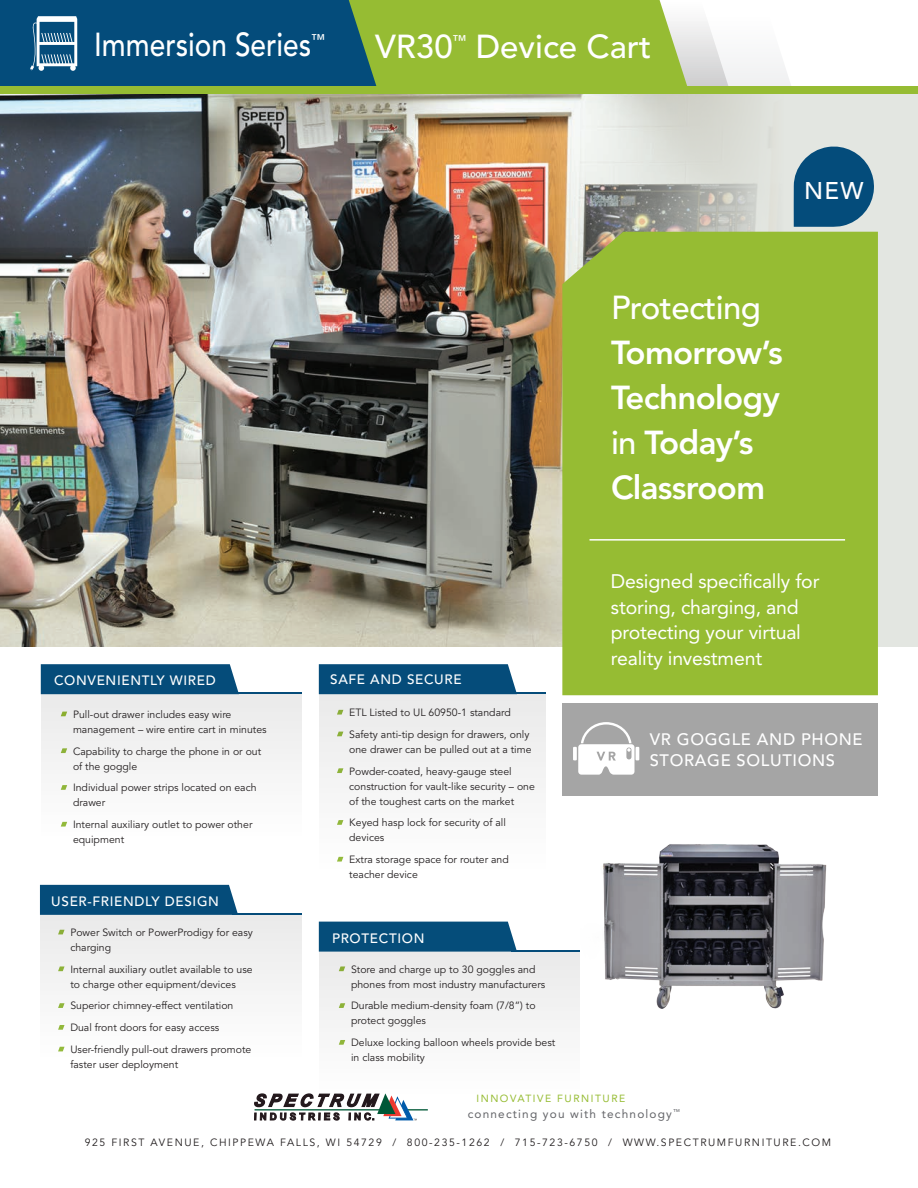
<style>
.page{position:relative;width:918px;height:1188px;background:#fff}
.page>*{position:absolute;margin:0;border:0;box-sizing:border-box;transform-origin:0 0}
.t1{font:800 33px/45px "Avenir LT Std";letter-spacing:-.02em;color:#fff}
.t2{font:500 33px "Avenir LT Std";color:#fff;scale:.85 1}
.t3{font:500 33px "Avenir LT Std";color:#fff}
.t4{font:500 33px "Avenir LT Std";letter-spacing:-.02em;color:#fff}
.t5{font:500 24px "Avenir LT Std";color:#fff}
.t6{font:19.5px/25.5px "Avenir LT Std";letter-spacing:-.01em;color:#fff}
.t7{font:500 16.5px/21px "Avenir LT Std";letter-spacing:.04em;color:#fff}
.t8{font:500 13.95px "Avenir LT Std";color:#fff}
.t9{font:500 13.5px "Avenir LT Std";letter-spacing:.05em;color:#fff}
.t10{font:11.85px "Avenir LT Std";letter-spacing:.1em;color:#646569}
.t11{font:10.5px/15px "Avenir LT Std";color:#231f20}
.t12{font:10.5px "Avenir LT Std";letter-spacing:.15em;color:#231f20}
.t13{font:10.35px "Avenir LT Std";letter-spacing:.15em;color:#96bc33}
.s1{font-weight:500}
</style>
<div class="page">
<img style="left:0;top:93px;width:811px;height:554px">
<img style="left:81px;top:94px;width:837px;height:553px">
<div style="left:41px;top:692px;width:261px;height:161px;background:#f5f5f5"></div>
<div style="left:319px;top:692px;width:226px;height:197px;background:#f5f5f5"></div>
<div style="left:41px;top:664px;width:198px;height:30px;background:#054c7a"></div>
<div style="left:319px;top:664px;width:198px;height:30px;background:#054c7a"></div>
<svg style="left:61px;top:712px;width:6px;height:4px"></svg>
<svg style="left:61px;top:748px;width:6px;height:5px"></svg>
<svg style="left:61px;top:785px;width:6px;height:5px"></svg>
<svg style="left:61px;top:822px;width:6px;height:5px"></svg>
<svg style="left:337px;top:710px;width:6px;height:5px"></svg>
<svg style="left:337px;top:732px;width:6px;height:4px"></svg>
<svg style="left:337px;top:768px;width:6px;height:5px"></svg>
<svg style="left:337px;top:820px;width:6px;height:5px"></svg>
<svg style="left:337px;top:857px;width:6px;height:5px"></svg>
<svg style="left:254px;top:1093px;width:163px;height:27px"></svg>
<div style="left:562px;top:704px;width:316px;height:92px;background:#a5a5a5"></div>
<div style="left:562px;top:232px;width:316px;height:463px;background:#96bc33"></div>
<hr style="left:590px;top:539px;width:255px;height:2px;background:#fff">
<hr style="left:233px;top:692px;width:69px;height:2px;background:#054c7a">
<div style="left:319px;top:950px;width:261px;height:161px;background:#f5f5f5"></div>
<div style="left:319px;top:922px;width:198px;height:30px;background:#054d7a"></div>
<svg style="left:339px;top:966px;width:6px;height:5px"></svg>
<svg style="left:339px;top:1003px;width:6px;height:5px"></svg>
<svg style="left:339px;top:1040px;width:6px;height:5px"></svg>
<hr style="left:511px;top:950px;width:69px;height:2px;background:#054c7a">
<div style="left:40px;top:913px;width:262px;height:161px;background:#f5f5f5"></div>
<div style="left:40px;top:885px;width:198px;height:30px;background:#054c7a"></div>
<svg style="left:58px;top:930px;width:7px;height:4px"></svg>
<svg style="left:58px;top:966px;width:7px;height:5px"></svg>
<svg style="left:58px;top:1003px;width:7px;height:5px"></svg>
<svg style="left:58px;top:1025px;width:7px;height:5px"></svg>
<svg style="left:58px;top:1047px;width:7px;height:4px"></svg>
<hr style="left:232px;top:913px;width:70px;height:2px;background:#054c7a">
<hr style="left:511px;top:692px;width:34px;height:2px;background:#054c7a">
<div style="left:0;top:86px;width:918px;height:7px;background:#96bc33"></div>
<svg style="left:794px;top:147px;width:80px;height:80px;background:#27648b"></svg>
<svg style="left:573px;top:747px;width:4px;height:13px"></svg>
<svg style="left:578px;top:722px;width:61px;height:53px"></svg>
<img style="left:568px;top:844px;width:259px;height:165px">
<svg style="left:0;top:0;width:791px;height:86px;background:#649372"></svg>
<h1 class="t2" style="left:94px;top:26px;width:257px">Immersion Series</h1>
<h1 class="t3" style="left:476px;top:27px;width:177px">Device Cart</h1>
<h1 class="t3" style="left:375px;top:27px;width:79px">VR30</h1>
<h3 class="t8" style="left:453px;top:32px;width:15px">™</h3>
<h3 class="t8" style="left:311px;top:31px;width:15px">™</h3>
<h2 class="t5" style="left:804px;top:177px;width:61px">NEW</h2>
<h1 class="t4" style="left:611px;top:289px;width:151px">Protecting</h1>
<h1 class="t1" style="left:611px;top:330px;width:173px">Tomorrow’s<br>Technology <span class="s1">in</span> Today’s<br>Classroom</h1>
<p class="t9" style="left:54px;top:672px;width:163px">CONVENIENTLY WIRED</p>
<p class="t9" style="left:330px;top:672px;width:133px">SAFE AND SECURE</p>
<p class="t11" style="left:73px;top:707px;width:195px">Pull-out drawer includes easy wire management – wire entire cart in minutes</p>
<p class="t11" style="left:73px;top:744px;width:190px">Capability to charge the phone in or out of the goggle</p>
<p class="t11" style="left:73px;top:780px;width:185px">Individual power strips located on each drawer</p>
<p class="t11" style="left:73px;top:817px;width:181px">Internal auxiliary outlet to power other equipment</p>
<p class="t9" style="left:51px;top:893px;width:169px">USER-FRIENDLY DESIGN</p>
<p class="t11" style="left:70px;top:925px;width:184px">Power Switch or PowerProdigy for easy charging</p>
<p class="t11" style="left:70px;top:962px;width:184px">Internal auxiliary outlet available to use to charge other equipment/devices</p>
<p class="t11" style="left:70px;top:995px;width:182px;line-height:21.8px">Superior chimney-effect ventilation<br>Dual front doors for easy access<br>User-friendly pull-out drawers promote</p>
<p class="t11" style="left:70px;top:1057px;width:109px">faster user deployment</p>
<p class="t11" style="left:349px;top:702px;width:182px;line-height:21.8px">ETL Listed to UL 60950-1 standard<br>Safety anti-tip design for drawers, only</p>
<p class="t11" style="left:349px;top:739px;width:184px;line-height:21.8px">one drawer can be pulled out at a time<br>Powder-coated, heavy-gauge steel</p>
<p class="t11" style="left:349px;top:779px;width:187px">construction for vault-like security – one of the toughest carts on the market</p>
<p class="t11" style="left:349px;top:815px;width:158px">Keyed hasp lock for security of all devices</p>
<p class="t11" style="left:349px;top:852px;width:161px">Extra storage space for router and teacher device</p>
<p class="t9" style="left:332px;top:930px;width:94px">PROTECTION</p>
<p class="t11" style="left:351px;top:962px;width:196px">Store and charge up to 30 goggles and phones from most industry manufacturers</p>
<p class="t11" style="left:351px;top:999px;width:186px">Durable medium-density foam (7/8”) to protect goggles</p>
<p class="t11" style="left:351px;top:1035px;width:206px">Deluxe locking balloon wheels provide best in class mobility</p>
<h3 class="t6" style="left:611px;top:569px;width:210px">Designed specifically for storing, charging, and protecting your virtual reality investment</h3>
<h3 class="t7" style="left:650px;top:729px;width:214px">VR GOGGLE AND PHONE<br>STORAGE SOLUTIONS</h3>
<p class="t13" style="left:477px;top:1092px;width:150px">INNOVATIVE FURNITURE</p>
<p class="t10" style="left:468px;top:1107px;width:214px">connecting you with technology<sup>™</sup></p>
<p class="t12" style="left:85px;top:1137px;width:748px">925 FIRST AVENUE, CHIPPEWA FALLS, WI 54729 / 800-235-1262 / 715-723-6750 / WWW.SPECTRUMFURNITURE.COM</p>
</div>
